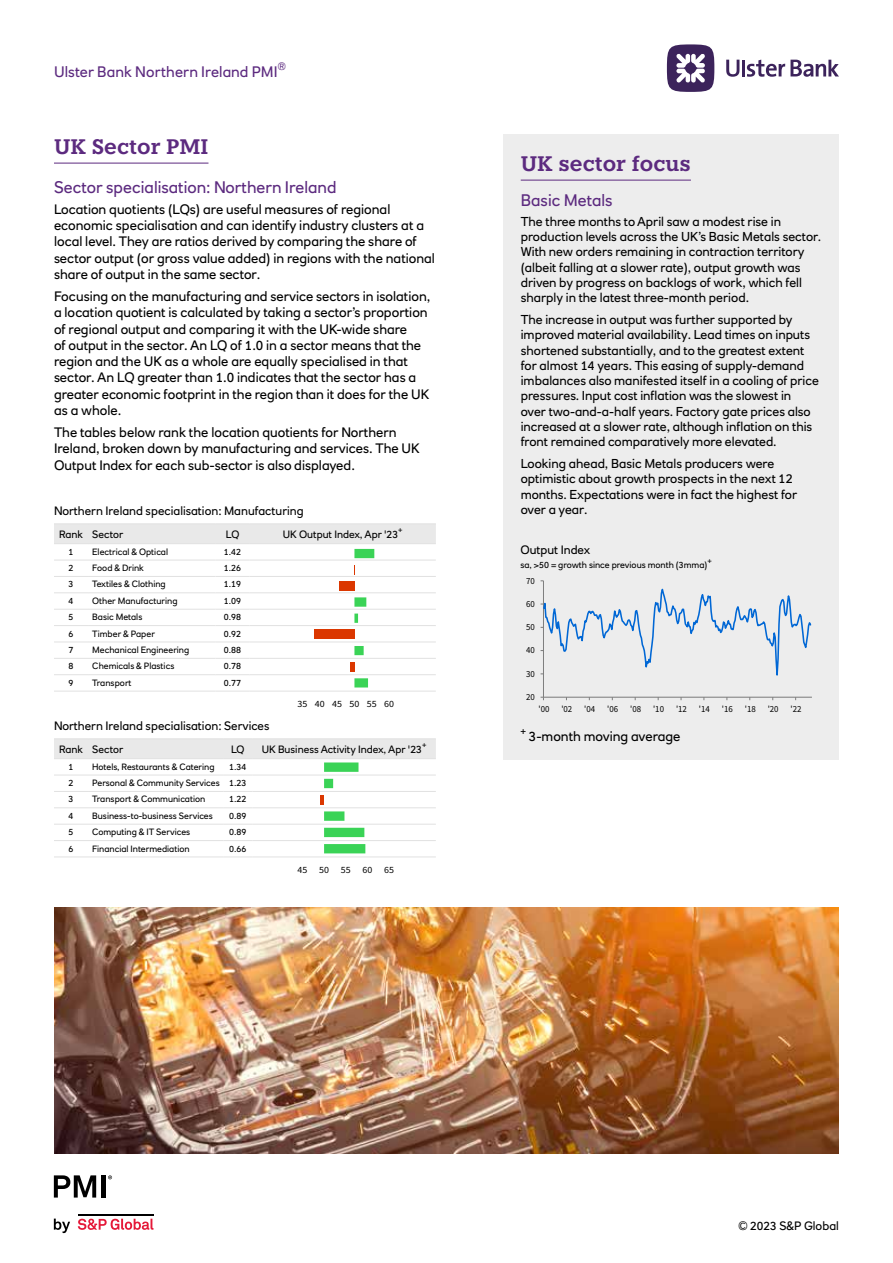
<style>
.page{position:relative;width:893px;height:1263px;background:#fff}
.page>*{position:absolute;margin:0;border:0;box-sizing:border-box;transform-origin:0 0}
.t1{font:600 21px "Knile";color:#5c2a7f}
.t2{font:16.5px "RN House Sans";color:#5c2a7f}
.t3{font:15px "RN House Sans";letter-spacing:.005em;color:#5c2a7f}
.t4{font:13.5px/16.2px "RN House Sans";color:#000}
.t5{font:12.75px/15.3px "RN House Sans";color:#000}
.t6{font:12px "RN House Sans";color:#000}
.t7{font:10.5px "RN House Sans";color:#000}
.t8{font:10.5px "RN House Sans";color:#5c2a7f}
.t9{font:9.6px "Source Sans Pro";letter-spacing:.005em;color:#000;scale:1.04 1}
.t10{font:9.45px "RN House Sans";color:#000}
.t11{font:9.3px "Source Sans Pro";letter-spacing:-.005em;color:#000;scale:.95 1}
.t12{font:9px "RN House Sans";color:#000}
.t13{font:7.35px "RN House Sans";color:#000}
</style>
<div class="page">
<svg style="left:54px;top:1218px;width:16px;height:15px"></svg>
<svg style="left:78px;top:1218px;width:75px;height:12px"></svg>
<hr style="left:78px;top:1213px;width:75px;height:2px;background:#000">
<svg style="left:54px;top:1175px;width:42px;height:22px"></svg>
<div style="left:101px;top:1175px;width:5px;height:22px;background:#000"></div>
<svg style="left:108px;top:1175px;width:4px;height:4px"></svg>
<hr style="left:742px;top:60px;width:3px;height:16px;background:#3c235b">
<svg style="left:726px;top:60px;width:13px;height:17px"></svg>
<svg style="left:747px;top:60px;width:92px;height:17px"></svg>
<div style="left:667px;top:44px;width:47px;height:48px;background:#3c235b;border-radius:50%"></div>
<svg style="left:676px;top:54px;width:29px;height:29px"></svg>
<div style="left:504px;top:194px;width:335px;height:566px;background:#ededed"></div>
<hr style="left:54px;top:163px;width:154px;height:1px;background:#5c2a7f">
<hr style="left:54px;top:523px;width:34px;height:1px;background:#e1e1e1">
<hr style="left:88px;top:523px;width:128px;height:1px;background:#e1e1e1">
<hr style="left:216px;top:523px;width:34px;height:1px;background:#e1e1e1">
<hr style="left:250px;top:523px;width:186px;height:1px;background:#e1e1e1">
<hr style="left:54px;top:691px;width:34px;height:1px;background:#e1e1e1">
<hr style="left:88px;top:691px;width:128px;height:1px;background:#e1e1e1">
<hr style="left:216px;top:691px;width:34px;height:1px;background:#e1e1e1">
<hr style="left:250px;top:691px;width:186px;height:1px;background:#e1e1e1">
<svg style="left:54px;top:524px;width:382px;height:163px"></svg>
<svg style="left:54px;top:738px;width:382px;height:119px"></svg>
<div style="left:504px;top:134px;width:335px;height:60px;background:#ededed"></div>
<hr style="left:521px;top:180px;width:170px;height:1px;background:#5c2a7f">
<svg style="left:541px;top:580px;width:271px;height:120px"></svg>
<img style="left:54px;top:907px;width:785px;height:247px">
<p class="t8" style="left:278px;top:59px;width:10px">®</p>
<p class="t3" style="left:54px;top:63px;width:225px">Ulster Bank Northern Ireland PMI</p>
<h1 class="t1" style="left:54px;top:134px;width:156px">UK Sector PMI</h1>
<p class="t2" style="left:54px;top:177px;width:284px">Sector specialisation: Northern Ireland</p>
<p class="t4" style="left:54px;top:201px;width:382px">Location quotients (LQs) are useful measures of regional economic specialisation and can identify industry clusters at a local level. They are ratios derived by comparing the share of sector output (or gross value added) in regions with the national share of output in the same sector.</p>
<p class="t4" style="left:54px;top:288px;width:378px">Focusing on the manufacturing and service sectors in isolation, a location quotient is calculated by taking a sector’s proportion of regional output and comparing it with the UK-wide share<br>of output in the sector. An LQ of 1.0 in a sector means that the region and the UK as a whole are equally specialised in that sector. An LQ greater than 1.0 indicates that the sector has a greater economic footprint in the region than it does for the UK as a whole.</p>
<p class="t4" style="left:54px;top:424px;width:367px">The tables below rank the location quotients for Northern<br>Ireland, broken down by manufacturing and services. The UK<br>Output Index for each sub-sector is also displayed.</p>
<p class="t6" style="left:54px;top:504px;width:251px">Northern Ireland specialisation: Manufacturing</p>
<p class="t7" style="left:59px;top:527px;width:66px">Rank Sector</p>
<p class="t7" style="left:226px;top:527px;width:15px">LQ</p>
<p class="t7" style="left:283px;top:527px;width:117px">UK Output Index, Apr '23</p>
<p class="t13" style="left:398px;top:525px;width:6px">+</p>
<p class="t12" style="left:69px;top:546px;width:6px">1</p>
<p class="t12" style="left:92px;top:546px;width:77px">Electrical &amp; Optical</p>
<p class="t12" style="left:224px;top:546px;width:19px">1.42</p>
<p class="t12" style="left:69px;top:562px;width:6px">2</p>
<p class="t12" style="left:92px;top:562px;width:53px">Food &amp; Drink</p>
<p class="t12" style="left:224px;top:562px;width:19px">1.26</p>
<p class="t12" style="left:69px;top:579px;width:6px">3</p>
<p class="t12" style="left:92px;top:579px;width:75px">Textiles &amp; Clothing</p>
<p class="t12" style="left:224px;top:579px;width:19px">1.19</p>
<p class="t12" style="left:69px;top:595px;width:6px">4</p>
<p class="t12" style="left:92px;top:595px;width:87px">Other Manufacturing</p>
<p class="t12" style="left:224px;top:595px;width:19px">1.09</p>
<p class="t12" style="left:69px;top:611px;width:6px">5</p>
<p class="t12" style="left:92px;top:611px;width:52px">Basic Metals</p>
<p class="t12" style="left:224px;top:611px;width:19px">0.98</p>
<p class="t12" style="left:69px;top:628px;width:6px">6</p>
<p class="t12" style="left:92px;top:628px;width:64px">Timber &amp; Paper</p>
<p class="t12" style="left:224px;top:628px;width:19px">0.92</p>
<p class="t12" style="left:69px;top:644px;width:6px">7</p>
<p class="t12" style="left:92px;top:644px;width:99px">Mechanical Engineering</p>
<p class="t12" style="left:224px;top:644px;width:19px">0.88</p>
<p class="t12" style="left:69px;top:661px;width:6px">8</p>
<p class="t12" style="left:92px;top:661px;width:84px">Chemicals &amp; Plastics</p>
<p class="t12" style="left:224px;top:661px;width:19px">0.78</p>
<p class="t12" style="left:69px;top:677px;width:6px">9</p>
<p class="t12" style="left:92px;top:677px;width:41px">Transport</p>
<p class="t12" style="left:224px;top:677px;width:19px">0.77</p>
<p class="t9" style="left:297px;top:697px;width:94px">35 40 45 50 55 60</p>
<p class="t6" style="left:54px;top:719px;width:217px">Northern Ireland specialisation: Services</p>
<p class="t7" style="left:59px;top:742px;width:66px">Rank Sector</p>
<p class="t7" style="left:231px;top:742px;width:15px">LQ</p>
<p class="t7" style="left:262px;top:742px;width:162px">UK Business Activity Index, Apr '23</p>
<p class="t13" style="left:422px;top:740px;width:6px">+</p>
<p class="t12" style="left:69px;top:761px;width:6px">1</p>
<p class="t12" style="left:92px;top:761px;width:124px">Hotels, Restaurants &amp; Catering</p>
<p class="t12" style="left:229px;top:761px;width:19px">1.34</p>
<p class="t12" style="left:69px;top:777px;width:6px">2</p>
<p class="t12" style="left:92px;top:777px;width:156px">Personal &amp; Community Services 1.23</p>
<p class="t12" style="left:68px;top:794px;width:6px">3</p>
<p class="t12" style="left:92px;top:794px;width:115px">Transport &amp; Communication</p>
<p class="t12" style="left:229px;top:794px;width:19px">1.22</p>
<p class="t12" style="left:68px;top:810px;width:6px">4</p>
<p class="t12" style="left:92px;top:810px;width:122px">Business-to-business Services</p>
<p class="t12" style="left:229px;top:810px;width:19px">0.89</p>
<p class="t12" style="left:68px;top:826px;width:6px">5</p>
<p class="t12" style="left:92px;top:826px;width:100px">Computing &amp; IT Services</p>
<p class="t12" style="left:229px;top:826px;width:19px">0.89</p>
<p class="t12" style="left:68px;top:843px;width:6px">6</p>
<p class="t12" style="left:92px;top:843px;width:99px">Financial Intermediation</p>
<p class="t12" style="left:229px;top:843px;width:19px">0.66</p>
<p class="t9" style="left:297px;top:863px;width:94px">45 50 55 60 65</p>
<h1 class="t1" style="left:521px;top:151px;width:172px">UK sector focus</h1>
<p class="t2" style="left:521px;top:190px;width:93px">Basic Metals</p>
<p class="t5" style="left:521px;top:214px;width:302px">The three months to April saw a modest rise in production levels across the UK’s Basic Metals sector.<br>With new orders remaining in contraction territory (albeit falling at a slower rate), output growth was driven by progress on backlogs of work, which fell sharply in the latest three-month period.</p>
<p class="t5" style="left:521px;top:312px;width:300px">The increase in output was further supported by improved material availability. Lead times on inputs shortened substantially, and to the greatest extent for almost 14 years. This easing of supply-demand imbalances also manifested itself in a cooling of price pressures. Input cost inflation was the slowest in over two-and-a-half years. Factory gate prices also increased at a slower rate, although inflation on this front remained comparatively more elevated.</p>
<p class="t5" style="left:521px;top:456px;width:278px">Looking ahead, Basic Metals producers were optimistic about growth prospects in the next 12 months. Expectations were in fact the highest for over a year.</p>
<p class="t6" style="left:520px;top:542px;width:71px">Output Index</p>
<p class="t12" style="left:520px;top:559px;width:188px">sa, &gt;50 = growth since previous month (3mma)</p>
<p class="t13" style="left:707px;top:555px;width:6px">+</p>
<p class="t11" style="left:526px;top:575px;width:11px">70</p>
<p class="t11" style="left:526px;top:598px;width:11px">60</p>
<p class="t11" style="left:526px;top:621px;width:11px">50</p>
<p class="t11" style="left:526px;top:644px;width:11px">40</p>
<p class="t11" style="left:526px;top:668px;width:11px">30</p>
<p class="t11" style="left:526px;top:691px;width:11px">20</p>
<p class="t11" style="left:538px;top:703px;width:13px">'00</p>
<p class="t11" style="left:561px;top:703px;width:13px">'02</p>
<p class="t11" style="left:584px;top:703px;width:13px">'04</p>
<p class="t11" style="left:607px;top:703px;width:13px">'06</p>
<p class="t11" style="left:630px;top:703px;width:13px">'08</p>
<p class="t11" style="left:653px;top:703px;width:13px">'10</p>
<p class="t11" style="left:676px;top:703px;width:13px">'12</p>
<p class="t11" style="left:699px;top:703px;width:13px">'14</p>
<p class="t11" style="left:722px;top:703px;width:13px">'16</p>
<p class="t11" style="left:745px;top:703px;width:13px">'18</p>
<p class="t11" style="left:768px;top:703px;width:13px">'20</p>
<p class="t11" style="left:791px;top:703px;width:13px">'22</p>
<p class="t10" style="left:520px;top:725px;width:7px">+</p>
<p class="t4" style="left:529px;top:728px;width:153px">3-month moving average</p>
<p class="t6" style="left:739px;top:1218px;width:102px">© 2023 S&amp;P Global</p>
</div>
